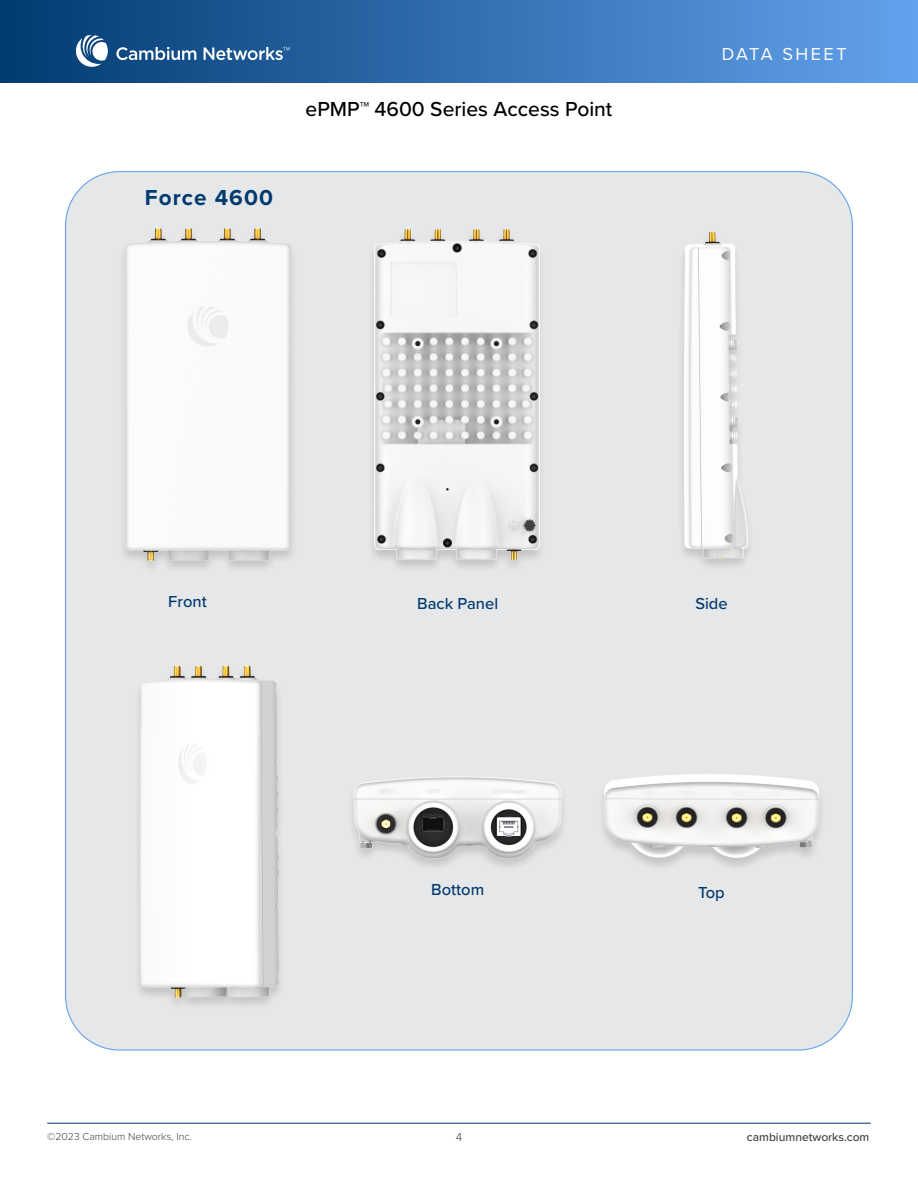
<style>
.page{position:relative;width:918px;height:1188px;background:#fff}
.page>*{position:absolute;margin:0;border:0;box-sizing:border-box;transform-origin:0 0}
.t1{font:700 22.5px "Proxima Nova";letter-spacing:.05em;color:#003a70}
.t2{font:500 21px "Proxima Nova";color:#000}
.t3{font:18px "Proxima Nova";letter-spacing:.14em;color:#fff}
.t4{font:500 16.5px "Proxima Nova";color:#003a70}
.t5{font:500 12px "Proxima Nova";color:#414042}
.t6{font:300 12px "Proxima Nova";color:#414042}
.t7{font:300 10.5px "Proxima Nova";color:#414042}
</style>
<div class="page">
<hr style="left:47px;top:1123px;width:824px;height:1px;background:#003a70">
<div style="left:0;top:0;width:918px;height:82px;background:linear-gradient(to right,#013b71,#63a2ec)"></div>
<svg style="left:116px;top:47px;width:224px;height:23px;background:#3c6ea1"></svg>
<svg style="left:66px;top:35px;width:42px;height:44px"></svg>
<div style="left:66px;top:172px;width:786px;height:878px;background:#e6e7e8;border-radius:54px"></div>
<div style="left:676px;top:231px;width:79px;height:341px;background:#000;opacity:.15"></div>
<img style="left:676px;top:231px;width:79px;height:331px">
<img style="left:372px;top:229px;width:169px;height:339px">
<img style="left:123px;top:228px;width:170px;height:341px">
<img style="left:603px;top:774px;width:218px;height:93px">
<div style="left:346px;top:775px;width:222px;height:97px;background:#000;opacity:.15"></div>
<img style="left:346px;top:775px;width:222px;height:84px">
<img style="left:138px;top:665px;width:143px;height:340px">
<p class="t1" style="left:145px;top:181px;width:130px">Force 4600</p>
<p class="t2" style="left:306px;top:94px;width:308px">ePMP™ 4600 Series Access Point</p>
<p class="t3" style="left:722px;top:41px;width:126px">DATA SHEET</p>
<p class="t4" style="left:168px;top:590px;width:40px">Front</p>
<p class="t4" style="left:417px;top:591px;width:82px">Back Panel</p>
<p class="t4" style="left:695px;top:591px;width:34px">Side</p>
<p class="t4" style="left:431px;top:877px;width:55px">Bottom</p>
<p class="t4" style="left:698px;top:880px;width:28px">Top</p>
<p class="t7" style="left:47px;top:1128px;width:146px">©2023 Cambium Networks, Inc.</p>
<p class="t6" style="left:456px;top:1128px;width:8px">4</p>
<p class="t5" style="left:747px;top:1128px;width:124px">cambiumnetworks.com</p>
</div>
